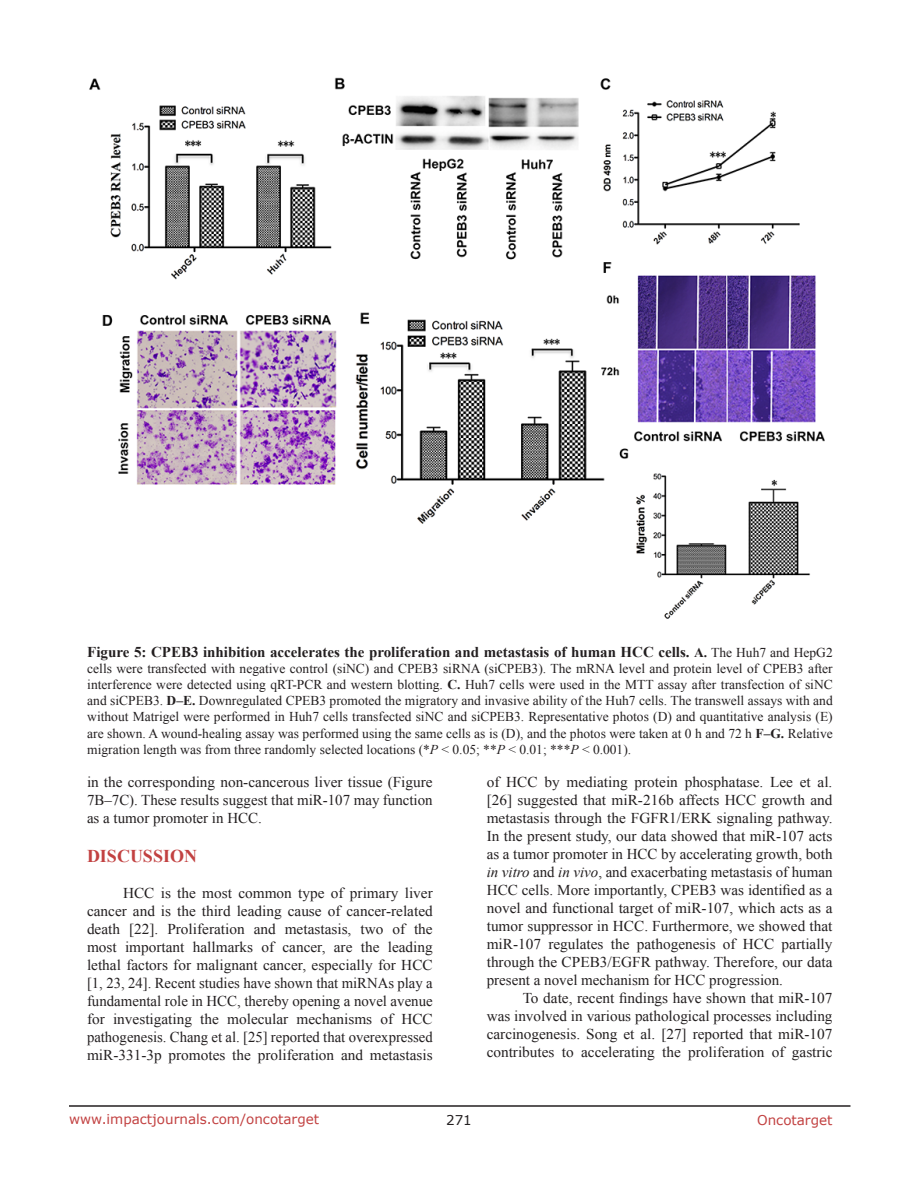
<style>
.page{position:relative;width:918px;height:1188px;background:#fff}
.page>*{position:absolute;margin:0;border:0;box-sizing:border-box;transform-origin:0 0}
.Heading{font:700 18px "Times New Roman";color:#c24141}
.BodyText{font:15px/18px "Times New Roman";color:#231f20;text-align:justify}
.FigureText{font:700 15px "Times New Roman";color:#231f20}
.FigureText-2{font:13.5px/16.2px "Times New Roman";color:#231f20;text-align:justify}
.t1{font:13.5px "Verdana";color:#c24141}
.t2{font:13.5px "Verdana";color:#231f20}
.s1{font-size:13.5px}
.s2{font-weight:400;font-size:13.5px}
.s3{font-weight:700}
.s4{font-style:italic}
</style>
<div class="page">
<hr style="left:69px;top:1105px;width:781px;height:2px;background:#231f20">
<img style="left:89px;top:77px;width:736px;height:542px">
<p class="FigureText" style="left:87px;top:641px;width:747px">Figure 5: CPEB3 inhibition accelerates the proliferation and metastasis of human HCC cells. <span class="s1">A.</span> <span class="s2">The Huh7 and HepG2</span></p>
<p class="FigureText-2" style="left:87px;top:660px;width:747px">cells were transfected with negative control (siNC) and CPEB3 siRNA (siCPEB3). The mRNA level and protein level of CPEB3 after interference were detected using qRT-PCR and western blotting. <span class="s3">C.</span> Huh7 cells were used in the MTT assay after transfection of siNC and siCPEB3. <span class="s3">D–E.</span> Downregulated CPEB3 promoted the migratory and invasive ability of the Huh7 cells. The transwell assays with and without Matrigel were performed in Huh7 cells transfected siNC and siCPEB3. Representative photos (D) and quantitative analysis (E) are shown. A wound-healing assay was performed using the same cells as is (D), and the photos were taken at 0 h and 72 h <span class="s3">F–G.</span> Relative migration length was from three randomly selected locations (*<span class="s4">P</span> &lt; 0.05; **<span class="s4">P</span> &lt; 0.01; ***<span class="s4">P</span> &lt; 0.001).</p>
<p class="BodyText" style="left:87px;top:772px;width:347px">in the corresponding non-cancerous liver tissue (Figure 7B–7C). These results suggest that miR-107 may function as a tumor promoter in HCC.</p>
<p class="Heading" style="left:87px;top:844px;width:112px">DISCUSSION</p>
<p class="BodyText" style="left:87px;top:884px;width:347px;text-indent:36px">HCC is the most common type of primary liver cancer and is the third leading cause of cancer-related death [22]. Proliferation and metastasis, two of the most important hallmarks of cancer, are the leading lethal factors for malignant cancer, especially for HCC [1, 23, 24]. Recent studies have shown that miRNAs play a fundamental role in HCC, thereby opening a novel avenue for investigating the molecular mechanisms of HCC pathogenesis. Chang et al. [25] reported that overexpressed miR-331-3p promotes the proliferation and metastasis</p>
<p class="BodyText" style="left:487px;top:772px;width:347px">of HCC by mediating protein phosphatase. Lee et al. [26] suggested that miR-216b affects HCC growth and metastasis through the FGFR1/ERK signaling pathway.<br>In the present study, our data showed that miR-107 acts as a tumor promoter in HCC by accelerating growth, both <span class="s4">in vitro</span> and <span class="s4">in vivo</span>, and exacerbating metastasis of human HCC cells. More importantly, CPEB3 was identified as a novel and functional target of miR-107, which acts as a tumor suppressor in HCC. Furthermore, we showed that miR-107 regulates the pathogenesis of HCC partially through the CPEB3/EGFR pathway. Therefore, our data present a novel mechanism for HCC progression.</p>
<p class="BodyText" style="left:487px;top:988px;width:347px;text-indent:36px">To date, recent findings have shown that miR-107 was involved in various pathological processes including carcinogenesis. Song et al. [27] reported that miR-107 contributes to accelerating the proliferation of gastric</p>
<p class="t1" style="left:69px;top:1110px;width:252px">www.impactjournals.com/oncotarget</p>
<p class="t2" style="left:446px;top:1111px;width:27px">271</p>
<p class="t1" style="left:757px;top:1111px;width:77px">Oncotarget</p>
</div>
